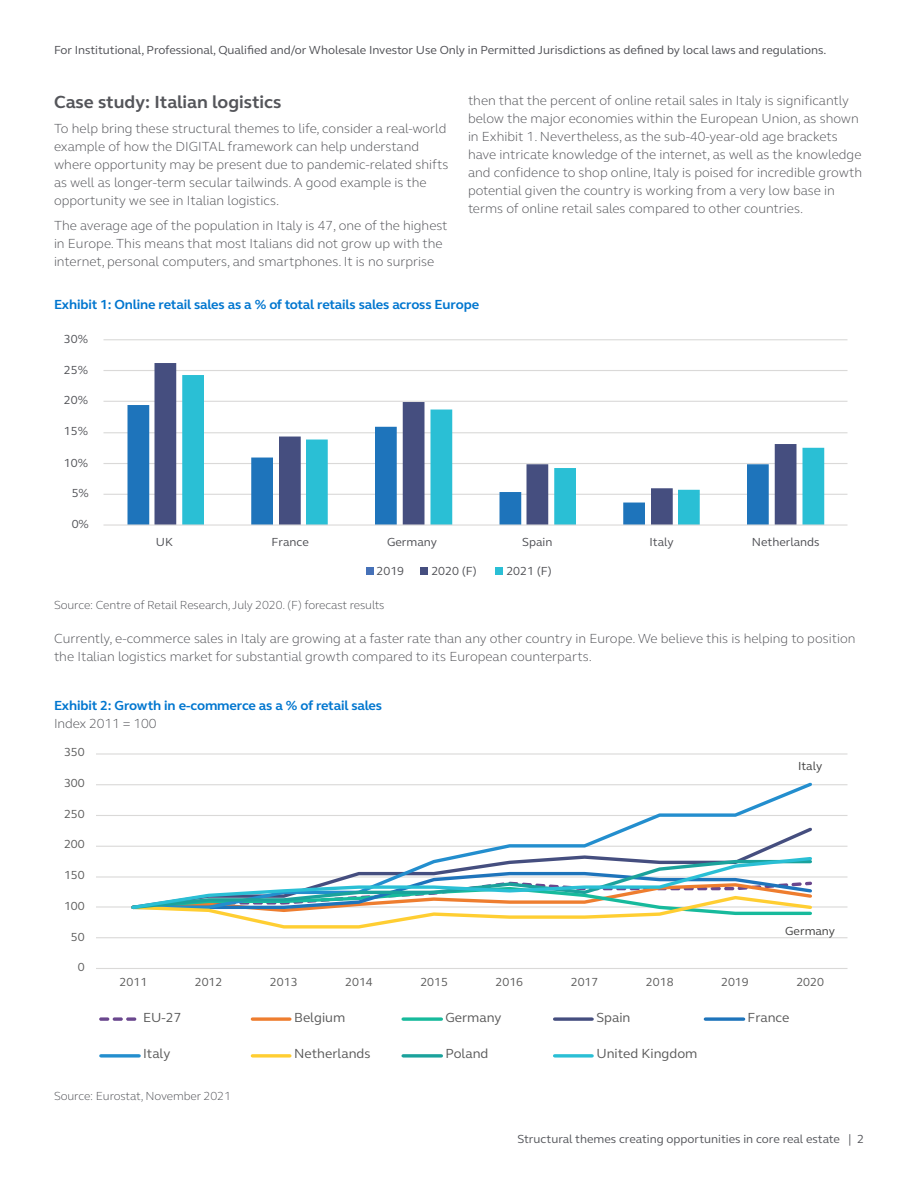
<style>
.page{position:relative;width:918px;height:1188px;background:#fff}
.page>*{position:absolute;margin:0;border:0;box-sizing:border-box;transform-origin:0 0}
.Econ_Ins_Text_-_Norm{font:700 18px "FS Elliot Pro";color:#54555a}
.Econ_Ins_Text_-_Norm-2{font:300 13.5px/18px "FS Elliot Pro";color:#4d4e53}
.Econ_Ins_Text_-_Norm-3{font:700 13.5px "FS Elliot Pro";letter-spacing:-.01em;color:#0076cf}
.t1{font:13.5px "FS Elliot Pro";color:#595959}
.Econ_Ins_Text_-_Norm-4{font:12px "FS Elliot Pro";color:#4d4e53}
.Econ_Ins_Text_-_Norm-5{font:300 12px "FS Elliot Pro";letter-spacing:-.01em;color:#4d4e53}
.t2{font:12px "FS Elliot Pro";color:#595959}
.Econ_Ins_Text_-_Norm-6{font:12px "FS Elliot Pro";color:#54555a}
.t3{font:12px "FS Elliot Pro";color:#404040}
</style>
<div class="page">
<hr style="left:96px;top:968px;width:752px;height:1px;background:#dad9d8">
<hr style="left:96px;top:937px;width:752px;height:1px;background:#dad9d8">
<hr style="left:96px;top:906px;width:752px;height:2px;background:#dad9d8">
<hr style="left:96px;top:876px;width:752px;height:2px;background:#dad9d8">
<hr style="left:96px;top:846px;width:752px;height:1px;background:#dad9d8">
<hr style="left:96px;top:815px;width:752px;height:1px;background:#dad9d8">
<hr style="left:96px;top:784px;width:752px;height:1px;background:#dad9d8">
<hr style="left:96px;top:753px;width:752px;height:2px;background:#dad9d8">
<svg style="left:130px;top:782px;width:685px;height:126px"></svg>
<svg style="left:129px;top:855px;width:685px;height:74px"></svg>
<svg style="left:99px;top:1017px;width:10px;height:4px"></svg>
<svg style="left:113px;top:1017px;width:10px;height:4px"></svg>
<svg style="left:126px;top:1017px;width:10px;height:4px"></svg>
<svg style="left:252px;top:1017px;width:38px;height:4px"></svg>
<svg style="left:403px;top:1017px;width:38px;height:4px"></svg>
<svg style="left:555px;top:1017px;width:37px;height:4px"></svg>
<svg style="left:705px;top:1017px;width:39px;height:4px"></svg>
<svg style="left:101px;top:1054px;width:38px;height:4px"></svg>
<svg style="left:252px;top:1054px;width:38px;height:4px"></svg>
<svg style="left:403px;top:1054px;width:38px;height:4px"></svg>
<svg style="left:555px;top:1054px;width:37px;height:4px"></svg>
<hr style="left:104px;top:494px;width:744px;height:1px;background:#dad9d8">
<hr style="left:104px;top:463px;width:744px;height:1px;background:#dad9d8">
<hr style="left:104px;top:432px;width:744px;height:1px;background:#dad9d8">
<hr style="left:104px;top:401px;width:744px;height:1px;background:#dad9d8">
<hr style="left:104px;top:370px;width:744px;height:1px;background:#dad9d8">
<hr style="left:104px;top:339px;width:744px;height:1px;background:#dad9d8">
<svg style="left:128px;top:405px;width:27px;height:119px;background:#4a8ec6"></svg>
<svg style="left:155px;top:363px;width:27px;height:161px;fill:#454e7f"></svg>
<svg style="left:182px;top:375px;width:642px;height:149px"></svg>
<hr style="left:104px;top:524px;width:744px;height:2px;background:#dad9d8">
<div style="left:366px;top:567px;width:8px;height:8px;background:#4671b8"></div>
<div style="left:421px;top:567px;width:7px;height:8px;background:#454e7f"></div>
<div style="left:496px;top:567px;width:7px;height:8px;background:#2abfd5"></div>
<p class="Econ_Ins_Text_-_Norm-4" style="left:54px;top:42px;width:774px">For Institutional, Professional, Qualified and/or Wholesale Investor Use Only in Permitted Jurisdictions as defined by local laws and regulations.</p>
<p class="Econ_Ins_Text_-_Norm" style="left:54px;top:90px;width:229px">Case study: Italian logistics</p>
<p class="Econ_Ins_Text_-_Norm-2" style="left:54px;top:119px;width:396px">To help bring these structural themes to life, consider a real-world example of how the DIGITAL framework can help understand where opportunity may be present due to pandemic-related shifts as well as longer-term secular tailwinds. A good example is the opportunity we see in Italian logistics.</p>
<p class="Econ_Ins_Text_-_Norm-2" style="left:54px;top:216px;width:395px">The average age of the population in Italy is 47, one of the highest in Europe. This means that most Italians did not grow up with the internet, personal computers, and smartphones. It is no surprise</p>
<p class="Econ_Ins_Text_-_Norm-2" style="left:468px;top:91px;width:396px">then that the percent of online retail sales in Italy is significantly below the major economies within the European Union, as shown in Exhibit 1. Nevertheless, as the sub-40-year-old age brackets have intricate knowledge of the internet, as well as the knowledge and confidence to shop online, Italy is poised for incredible growth potential given the country is working from a very low base in terms of online retail sales compared to other countries.</p>
<p class="Econ_Ins_Text_-_Norm-3" style="left:54px;top:296px;width:427px">Exhibit 1: Online retail sales as a % of total retails sales across Europe</p>
<p class="Econ_Ins_Text_-_Norm-4" style="left:64px;top:331px;width:26px">30%</p>
<p class="Econ_Ins_Text_-_Norm-4" style="left:64px;top:361px;width:26px">25%</p>
<p class="Econ_Ins_Text_-_Norm-4" style="left:64px;top:392px;width:26px">20%</p>
<p class="Econ_Ins_Text_-_Norm-4" style="left:64px;top:423px;width:26px">15%</p>
<p class="Econ_Ins_Text_-_Norm-4" style="left:64px;top:454px;width:26px">10%</p>
<p class="Econ_Ins_Text_-_Norm-4" style="left:72px;top:485px;width:19px">5%</p>
<p class="Econ_Ins_Text_-_Norm-4" style="left:72px;top:516px;width:19px">0%</p>
<p class="Econ_Ins_Text_-_Norm-4" style="left:156px;top:534px;width:19px">UK</p>
<p class="Econ_Ins_Text_-_Norm-4" style="left:272px;top:534px;width:39px">France</p>
<p class="Econ_Ins_Text_-_Norm-4" style="left:387px;top:534px;width:52px">Germany</p>
<p class="Econ_Ins_Text_-_Norm-4" style="left:522px;top:534px;width:32px">Spain</p>
<p class="Econ_Ins_Text_-_Norm-4" style="left:650px;top:534px;width:26px">Italy</p>
<p class="Econ_Ins_Text_-_Norm-4" style="left:752px;top:534px;width:69px">Netherlands</p>
<p class="Econ_Ins_Text_-_Norm-4" style="left:377px;top:563px;width:29px">2019</p>
<p class="Econ_Ins_Text_-_Norm-4" style="left:431px;top:563px;width:47px">2020 (F)</p>
<p class="Econ_Ins_Text_-_Norm-4" style="left:506px;top:563px;width:47px">2021 (F)</p>
<p class="Econ_Ins_Text_-_Norm-5" style="left:54px;top:597px;width:332px">Source: Centre of Retail Research, July 2020. (F) forecast results</p>
<p class="Econ_Ins_Text_-_Norm-2" style="left:54px;top:629px;width:803px">Currently, e-commerce sales in Italy are growing at a faster rate than any other country in Europe. We believe this is helping to position the Italian logistics market for substantial growth compared to its European counterparts.</p>
<p class="Econ_Ins_Text_-_Norm-3" style="left:54px;top:696px;width:330px">Exhibit 2: Growth in e-commerce as a % of retail sales</p>
<p class="Econ_Ins_Text_-_Norm-2" style="left:54px;top:714px;width:104px">Index 2011 = 100</p>
<p class="t2" style="left:64px;top:744px;width:22px">350</p>
<p class="t2" style="left:64px;top:775px;width:22px">300</p>
<p class="t2" style="left:64px;top:806px;width:22px">250</p>
<p class="t2" style="left:64px;top:836px;width:22px">200</p>
<p class="t2" style="left:64px;top:867px;width:22px">150</p>
<p class="t2" style="left:64px;top:898px;width:22px">100</p>
<p class="t2" style="left:71px;top:929px;width:15px">50</p>
<p class="t2" style="left:78px;top:959px;width:8px">0</p>
<p class="t3" style="left:798px;top:758px;width:26px">Italy</p>
<p class="t3" style="left:785px;top:923px;width:52px">Germany</p>
<p class="t2" style="left:120px;top:974px;width:29px">2011</p>
<p class="t2" style="left:195px;top:974px;width:29px">2012</p>
<p class="t2" style="left:270px;top:974px;width:29px">2013</p>
<p class="t2" style="left:345px;top:974px;width:29px">2014</p>
<p class="t2" style="left:420px;top:974px;width:29px">2015</p>
<p class="t2" style="left:496px;top:974px;width:29px">2016</p>
<p class="t2" style="left:571px;top:974px;width:29px">2017</p>
<p class="t2" style="left:646px;top:974px;width:29px">2018</p>
<p class="t2" style="left:721px;top:974px;width:29px">2019</p>
<p class="t2" style="left:796px;top:974px;width:29px">2020</p>
<p class="t1" style="left:143px;top:1008px;width:40px">EU-27</p>
<p class="t1" style="left:294px;top:1008px;width:53px">Belgium</p>
<p class="t1" style="left:445px;top:1008px;width:58px">Germany</p>
<p class="t1" style="left:596px;top:1008px;width:36px">Spain</p>
<p class="t1" style="left:747px;top:1008px;width:44px">France</p>
<p class="t1" style="left:143px;top:1045px;width:29px">Italy</p>
<p class="t1" style="left:294px;top:1045px;width:78px">Netherlands</p>
<p class="t1" style="left:445px;top:1045px;width:45px">Poland</p>
<p class="t1" style="left:596px;top:1045px;width:103px">United Kingdom</p>
<p class="Econ_Ins_Text_-_Norm-5" style="left:54px;top:1088px;width:178px">Source: Eurostat, November 2021</p>
<p class="Econ_Ins_Text_-_Norm-6" style="left:517px;top:1131px;width:348px">Structural themes creating opportunities in core real estate | 2</p>
</div>
